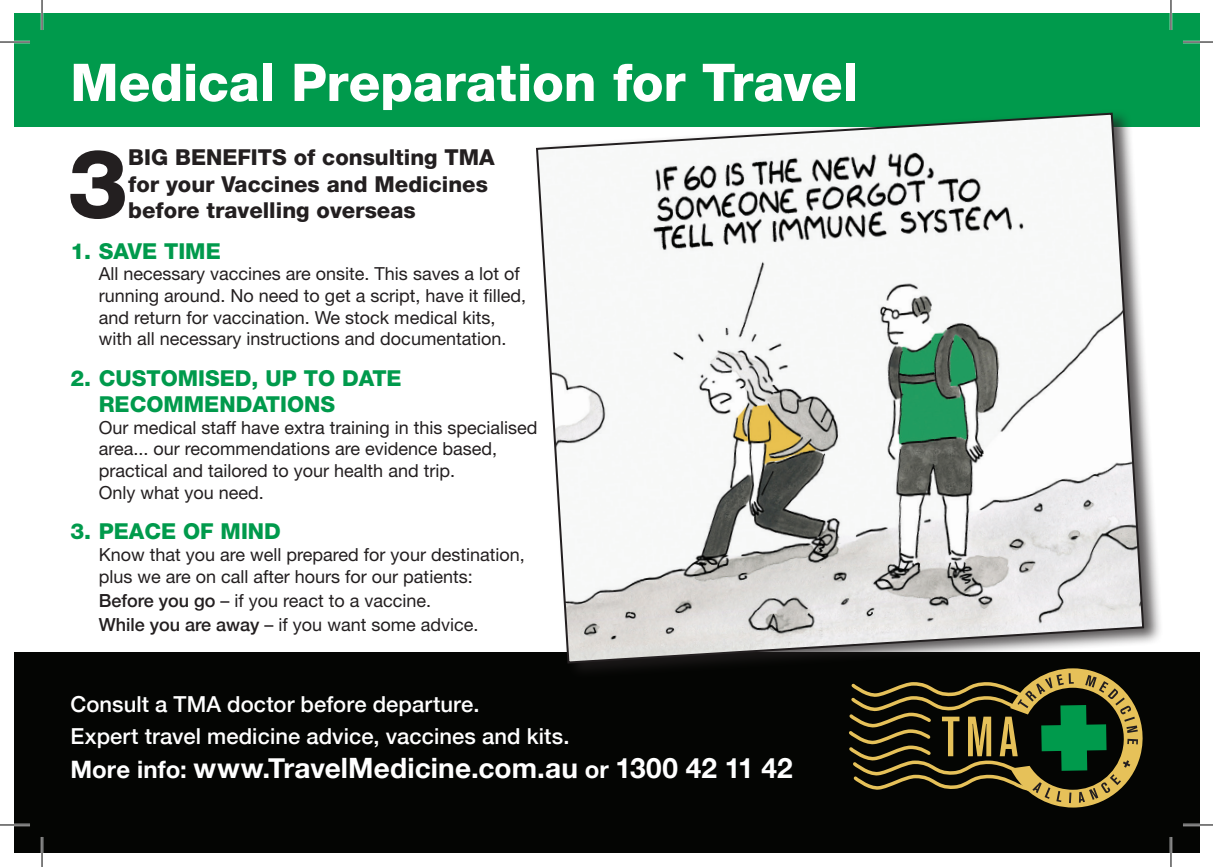
<style>
.page{position:relative;width:1213px;height:867px;background:#fff}
.page>*{position:absolute;margin:0;border:0;box-sizing:border-box;transform-origin:0 0}
.t1{font:800 96px "Helvetica Neue";color:#231f20}
.t2{font:800 52px "Helvetica Neue";letter-spacing:-.005em;color:#fff}
.t3{font:700 28px "Helvetica Neue";letter-spacing:.005em;color:#fff}
.t4{font:800 22px/26.4px "Helvetica Neue";color:#231f20}
.t5{font:500 22px/32px "Helvetica Neue";letter-spacing:.005em;color:#fff}
.t6{font:800 22px/26.4px "Helvetica Neue";color:#009a4c}
.t7{font:18px/21.6px "Helvetica Neue";color:#231f20}
.s1{font-weight:500}
.s2{font-size:24px}
</style>
<div class="page">
<div style="left:14px;top:652px;width:1185px;height:201px;background:#040503"></div>
<div style="left:14px;top:14px;width:1185px;height:113px;background:#009a4c"></div>
<div style="left:535px;top:109px;width:628px;height:571px;background:#231f20;opacity:.75"></div>
<svg style="left:535px;top:112px;width:609px;height:552px"></svg>
<svg style="left:847px;top:668px;width:302px;height:139px"></svg>
<hr style="left:0;top:41px;width:30px;height:2px;background:#fff">
<hr style="left:1182px;top:41px;width:30px;height:2px;background:#fff">
<hr style="left:0;top:823px;width:30px;height:3px;background:#fff">
<hr style="left:1182px;top:823px;width:30px;height:3px;background:#fff">
<hr style="left:41px;top:0;width:2px;height:30px;background:#fff">
<hr style="left:41px;top:836px;width:2px;height:30px;background:#fff">
<hr style="left:1169px;top:0;width:2px;height:30px;background:#fff">
<hr style="left:1169px;top:836px;width:2px;height:30px;background:#fff">
<hr style="left:0;top:42px;width:30px;height:1px;background:#000">
<hr style="left:1182px;top:42px;width:30px;height:1px;background:#000">
<hr style="left:0;top:824px;width:30px;height:1px;background:#000">
<hr style="left:1182px;top:824px;width:30px;height:1px;background:#000">
<hr style="left:42px;top:0;width:1px;height:30px;background:#000">
<hr style="left:42px;top:836px;width:1px;height:30px;background:#000">
<hr style="left:1170px;top:0;width:1px;height:30px;background:#000">
<hr style="left:1170px;top:836px;width:1px;height:30px;background:#000">
<h2 class="t2" style="left:70px;top:51px;width:788px">Medical Preparation for Travel</h2>
<h1 class="t1" style="left:68px;top:127px;width:62px">3</h1>
<p class="t4" style="left:128px;top:144px;width:368px">BIG BENEFITS of consulting TMA for your Vaccines and Medicines before travelling overseas</p>
<p class="t6" style="left:70px;top:237px;width:152px">1. SAVE TIME</p>
<p class="t7" style="left:99px;top:263px;width:429px">All necessary vaccines are onsite. This saves a lot of running around. No need to get a script, have it filled, and return for vaccination. We stock medical kits, with all necessary instructions and documentation.</p>
<p class="t6" style="left:99px;top:364px;width:304px;text-indent:-28px">2. CUSTOMISED, UP TO DATE<br>RECOMMENDATIONS</p>
<p class="t7" style="left:99px;top:416px;width:440px">Our medical staff have extra training in this specialised area... our recommendations are evidence based, practical and tailored to your health and trip.<br>Only what you need.</p>
<p class="t6" style="left:70px;top:518px;width:212px">3. PEACE OF MIND</p>
<p class="t7" style="left:99px;top:543px;width:427px">Know that you are well prepared for your destination, plus we are on call after hours for our patients:</p>
<p class="t7" style="left:99px;top:588px;width:381px;line-height:24.4px"><span class="s1">Before you go</span> – if you react to a vaccine.<br><span class="s1">While you are away</span> – if you want some advice.</p>
<p class="t5" style="left:70px;top:686px;width:500px">Consult a TMA doctor before departure.<br>Expert travel medicine advice, vaccines and kits.</p>
<h3 class="t3" style="left:70px;top:746px;width:723px"><span class="s2">More info:</span> www.TravelMedicine.com.au <span class="s2">or</span> 1300 42 11 42</h3>
</div>
